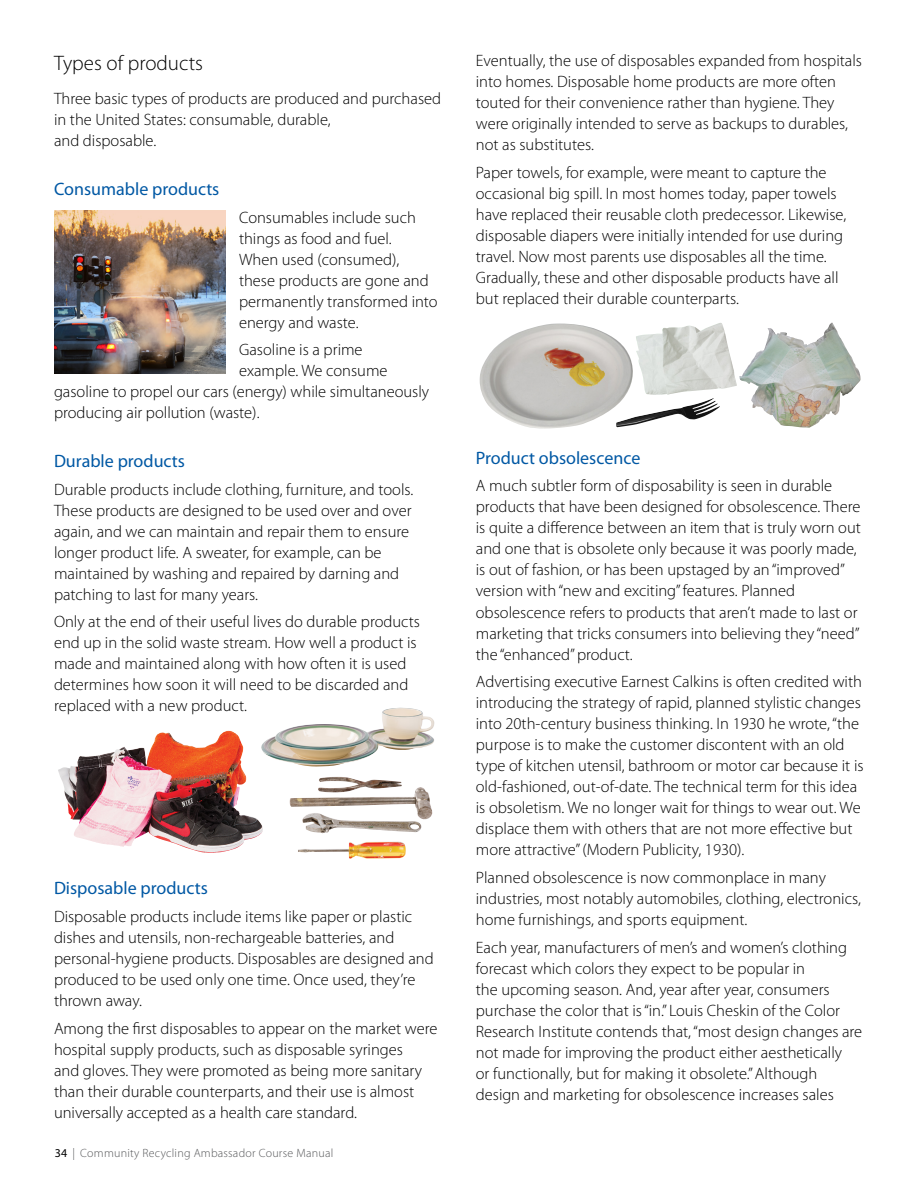
<style>
.page{position:relative;width:918px;height:1188px;background:#fff}
.page>*{position:absolute;margin:0;border:0;box-sizing:border-box;transform-origin:0 0}
.t1{font:300 21px "Myriad Pro";color:#000}
.t2{font:18px "Myriad Pro";color:#0058a4}
.t3{font:300 16.5px/21px "Myriad Pro";color:#000}
.t4{font:300 12px "Myriad Pro";letter-spacing:.02em;color:#58595b}
.s1{font-weight:400;color:#000}
</style>
<div class="page">
<img style="left:54px;top:211px;width:172px;height:162px">
<img style="left:290px;top:777px;width:143px;height:82px">
<img style="left:58px;top:731px;width:171px;height:122px">
<img style="left:480px;top:324px;width:153px;height:105px">
<img style="left:636px;top:323px;width:101px;height:72px">
<img style="left:740px;top:324px;width:91px;height:104px">
<img style="left:616px;top:398px;width:104px;height:29px">
<img style="left:261px;top:708px;width:174px;height:59px">
<p class="t1" style="left:54px;top:51px;width:151px">Types of products</p>
<p class="t3" style="left:54px;top:89px;width:389px">Three basic types of products are produced and purchased in the United States: consumable, durable,<br>and disposable.</p>
<p class="t2" style="left:54px;top:179px;width:167px">Consumable products</p>
<p class="t3" style="left:239px;top:207px;width:200px">Consumables include such things as food and fuel.<br>When used (consumed), these products are gone and permanently transformed into energy and waste.</p>
<p class="t3" style="left:239px;top:340px;width:125px">Gasoline is a prime</p>
<p class="t3" style="left:239px;top:361px;width:150px">example. We consume</p>
<p class="t3" style="left:54px;top:382px;width:377px">gasoline to propel our cars (energy) while simultaneously</p>
<p class="t3" style="left:54px;top:403px;width:207px">producing air pollution (waste).</p>
<p class="t2" style="left:54px;top:451px;width:132px">Durable products</p>
<p class="t3" style="left:54px;top:479px;width:361px">Durable products include clothing, furniture, and tools.<br>These products are designed to be used over and over again, and we can maintain and repair them to ensure longer product life. A sweater, for example, can be maintained by washing and repaired by darning and patching to last for many years.</p>
<p class="t3" style="left:54px;top:612px;width:368px">Only at the end of their useful lives do durable products end up in the solid waste stream. How well a product is made and maintained along with how often it is used determines how soon it will need to be discarded and replaced with a new product.</p>
<p class="t2" style="left:54px;top:878px;width:155px">Disposable products</p>
<p class="t3" style="left:54px;top:906px;width:381px">Disposable products include items like paper or plastic dishes and utensils, non-rechargeable batteries, and personal-hygiene products. Disposables are designed and produced to be used only one time. Once used, they’re thrown away.</p>
<p class="t3" style="left:54px;top:1018px;width:385px">Among the first disposables to appear on the market were hospital supply products, such as disposable syringes<br>and gloves. They were promoted as being more sanitary than their durable counterparts, and their use is almost universally accepted as a health care standard.</p>
<p class="t4" style="left:55px;top:1146px;width:280px"><span class="s1">34</span> | Community Recycling Ambassador Course Manual</p>
<p class="t3" style="left:476px;top:51px;width:388px">Eventually, the use of disposables expanded from hospitals into homes. Disposable home products are more often touted for their convenience rather than hygiene. They were originally intended to serve as backups to durables, not as substitutes.</p>
<p class="t3" style="left:476px;top:162px;width:372px">Paper towels, for example, were meant to capture the occasional big spill. In most homes today, paper towels have replaced their reusable cloth predecessor. Likewise, disposable diapers were initially intended for use during travel. Now most parents use disposables all the time.<br>Gradually, these and other disposable products have all but replaced their durable counterparts.</p>
<p class="t2" style="left:476px;top:448px;width:166px">Product obsolescence</p>
<p class="t3" style="left:476px;top:476px;width:387px">A much subtler form of disposability is seen in durable products that have been designed for obsolescence. There is quite a difference between an item that is truly worn out and one that is obsolete only because it was poorly made, is out of fashion, or has been upstaged by an “improved” version with “new and exciting” features. Planned obsolescence refers to products that aren’t made to last or marketing that tricks consumers into believing they “need” the “enhanced” product.</p>
<p class="t3" style="left:476px;top:672px;width:389px">Advertising executive Earnest Calkins is often credited with introducing the strategy of rapid, planned stylistic changes into 20th-century business thinking. In 1930 he wrote, “the purpose is to make the customer discontent with an old type of kitchen utensil, bathroom or motor car because it is old-fashioned, out-of-date. The technical term for this idea is obsoletism. We no longer wait for things to wear out. We displace them with others that are not more effective but more attractive” (Modern Publicity, 1930).</p>
<p class="t3" style="left:476px;top:867px;width:387px">Planned obsolescence is now commonplace in many industries, most notably automobiles, clothing, electronics, home furnishings, and sports equipment.</p>
<p class="t3" style="left:476px;top:937px;width:388px">Each year, manufacturers of men’s and women’s clothing forecast which colors they expect to be popular in<br>the upcoming season. And, year after year, consumers purchase the color that is “in.” Louis Cheskin of the Color Research Institute contends that, “most design changes are not made for improving the product either aesthetically<br>or functionally, but for making it obsolete.” Although design and marketing for obsolescence increases sales</p>
</div>
